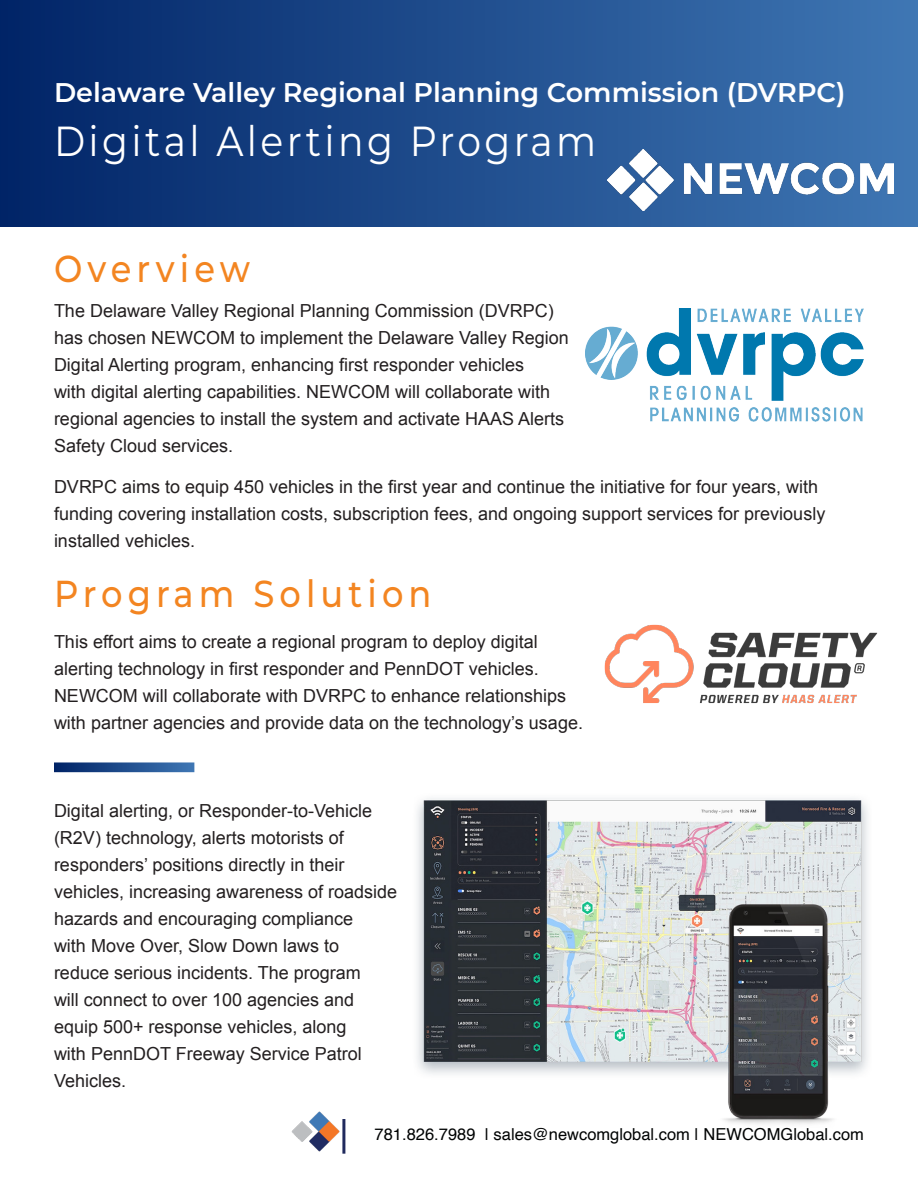
<style>
.page{position:relative;width:918px;height:1188px;background:#fff}
.page>*{position:absolute;margin:0;border:0;box-sizing:border-box;transform-origin:0 0}
.t1{font:42px "Montserrat";letter-spacing:.09em;color:#fff;scale:.9 1}
.t2{font:500 37.5px "Montserrat";letter-spacing:.15em;color:#f38521;scale:.9 1}
.t3{font:600 27px "Montserrat";color:#fff}
.t4{font:18px/27px "Arial";color:#231f20}
.t5{font:16.5px "Helvetica";color:#010303}
</style>
<div class="page">
<div style="left:0;top:0;width:918px;height:227px;background:linear-gradient(to right,#002467,#3f77b4)"></div>
<img style="left:291px;top:1111px;width:49px;height:41px">
<hr style="left:342px;top:1119px;width:3px;height:35px;background:#202a5d">
<img style="left:607px;top:150px;width:286px;height:61px">
<img style="left:585px;top:309px;width:279px;height:113px">
<img style="left:417px;top:798px;width:451px;height:326px">
<img style="left:604px;top:624px;width:274px;height:80px">
<svg style="left:57px;top:765px;width:134px;height:4px"></svg>
<p class="t3" style="left:54px;top:73px;width:793px">Delaware Valley Regional Planning Commission (DVRPC)</p>
<p class="t1" style="left:54px;top:112px;width:604px">Digital Alerting Program</p>
<p class="t2" style="left:54px;top:243px;width:219px">Overview</p>
<p class="t4" style="left:54px;top:297px;width:516px">The Delaware Valley Regional Planning Commission (DVRPC) has chosen NEWCOM to implement the Delaware Valley Region Digital Alerting program, enhancing first responder vehicles<br>with digital alerting capabilities. NEWCOM will collaborate with regional agencies to install the system and activate HAAS Alerts Safety Cloud services.</p>
<p class="t4" style="left:54px;top:473px;width:773px">DVRPC aims to equip 450 vehicles in the first year and continue the initiative for four years, with funding covering installation costs, subscription fees, and ongoing support services for previously installed vehicles.</p>
<p class="t2" style="left:54px;top:567px;width:421px">Program Solution</p>
<p class="t4" style="left:54px;top:629px;width:531px">This effort aims to create a regional program to deploy digital alerting technology in first responder and PennDOT vehicles.<br>NEWCOM will collaborate with DVRPC to enhance relationships with partner agencies and provide data on the technology’s usage.</p>
<p class="t4" style="left:54px;top:797px;width:345px">Digital alerting, or Responder-to-Vehicle (R2V) technology, alerts motorists of responders’ positions directly in their vehicles, increasing awareness of roadside hazards and encouraging compliance<br>with Move Over, Slow Down laws to reduce serious incidents. The program<br>will connect to over 100 agencies and equip 500+ response vehicles, along<br>with PennDOT Freeway Service Patrol Vehicles.</p>
<p class="t5" style="left:375px;top:1122px;width:491px">781.826.7989 | sales@newcomglobal.com | NEWCOMGlobal.com</p>
</div>
